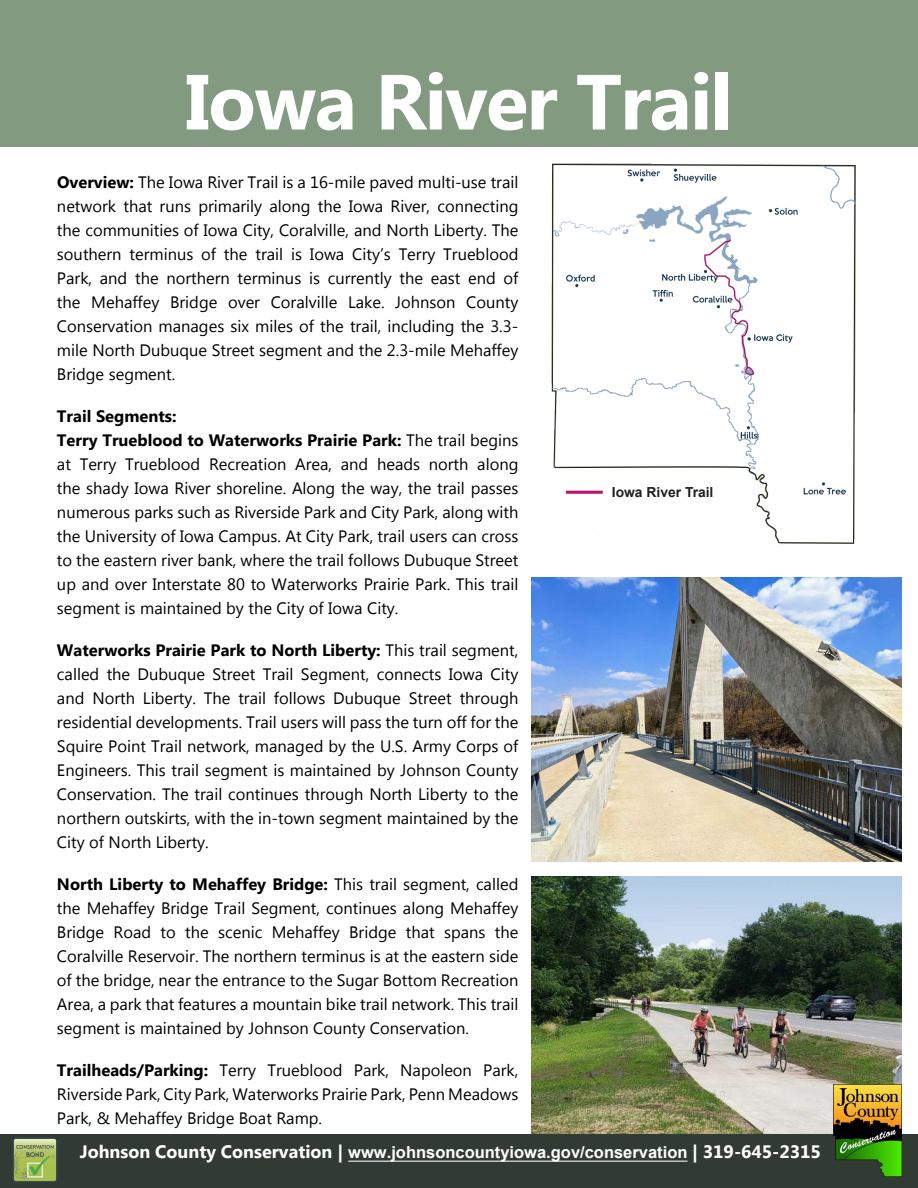
<style>
.page{position:relative;width:918px;height:1188px;background:#fff}
.page>*{position:absolute;margin:0;border:0;box-sizing:border-box;transform-origin:0 0}
.t1{font:700 78px "Lao UI";letter-spacing:-.02em;color:#fff}
.t2{font:700 18px "Lao UI";color:#fff}
.t3{font:16.5px/24px "Lao UI";color:#000;text-align:justify}
.t4{font:700 16.5px "Lao UI";color:#000}
.t5{font:700 13.8px "Arial";color:#231f20}
.s1{font-weight:700}
.s2{font-family:"Arial";font-size:16.5px}
</style>
<div class="page">
<img style="left:532px;top:578px;width:370px;height:284px">
<div style="left:0;top:1134px;width:918px;height:54px;background:#313b33"></div>
<div style="left:0;top:0;width:918px;height:147px;background:#829a80"></div>
<img style="left:532px;top:877px;width:370px;height:257px">
<img style="left:834px;top:1085px;width:68px;height:91px">
<img style="left:551px;top:163px;width:305px;height:383px">
<hr style="left:566px;top:491px;width:37px;height:3px;background:#bd116a">
<img style="left:13px;top:1138px;width:45px;height:45px">
<hr style="left:348px;top:1161px;width:339px;height:1px;background:#fff">
<p class="t1" style="left:185px;top:50px;width:549px">Iowa River Trail</p>
<p class="t3" style="left:57px;top:169px;width:463px"><span class="s1">Overview:</span> The Iowa River Trail is a 16-mile paved multi-use trail network that runs primarily along the Iowa River, connecting the communities of Iowa City, Coralville, and North Liberty. The southern terminus of the trail is Iowa City’s Terry Trueblood Park, and the northern terminus is currently the east end of the Mehaffey Bridge over Coralville Lake. Johnson County Conservation manages six miles of the trail, including the 3.3- mile North Dubuque Street segment and the 2.3-mile Mehaffey Bridge segment.</p>
<p class="t4" style="left:57px;top:405px;width:121px">Trail Segments:</p>
<p class="t3" style="left:57px;top:427px;width:463px"><span class="s1">Terry Trueblood to Waterworks Prairie Park:</span> The trail begins at Terry Trueblood Recreation Area, and heads north along the shady Iowa River shoreline. Along the way, the trail passes numerous parks such as Riverside Park and City Park, along with the University of Iowa Campus. At City Park, trail users can cross to the eastern river bank, where the trail follows Dubuque Street up and over Interstate 80 to Waterworks Prairie Park. This trail segment is maintained by the City of Iowa City.</p>
<p class="t3" style="left:57px;top:637px;width:463px"><span class="s1">Waterworks Prairie Park to North Liberty:</span> This trail segment, called the Dubuque Street Trail Segment, connects Iowa City and North Liberty. The trail follows Dubuque Street through residential developments. Trail users will pass the turn off for the Squire Point Trail network, managed by the U.S. Army Corps of Engineers. This trail segment is maintained by Johnson County Conservation. The trail continues through North Liberty to the northern outskirts, with the in-town segment maintained by the City of North Liberty.</p>
<p class="t3" style="left:57px;top:871px;width:463px"><span class="s1">North Liberty to Mehaffey Bridge:</span> This trail segment, called the Mehaffey Bridge Trail Segment, continues along Mehaffey Bridge Road to the scenic Mehaffey Bridge that spans the Coralville Reservoir. The northern terminus is at the eastern side of the bridge, near the entrance to the Sugar Bottom Recreation Area, a park that features a mountain bike trail network. This trail segment is maintained by Johnson County Conservation.</p>
<p class="t3" style="left:57px;top:1057px;width:463px"><span class="s1">Trailheads/Parking:</span> Terry Trueblood Park, Napoleon Park, Riverside Park, City Park, Waterworks Prairie Park, Penn Meadows Park, &amp; Mehaffey Bridge Boat Ramp.</p>
<p class="t2" style="left:80px;top:1140px;width:743px">Johnson County Conservation | <span class="s2">www.johnsoncountyiowa.gov/conservation</span> | 319-645-2315</p>
<p class="t5" style="left:612px;top:483px;width:103px">Iowa River Trail</p>
</div>
